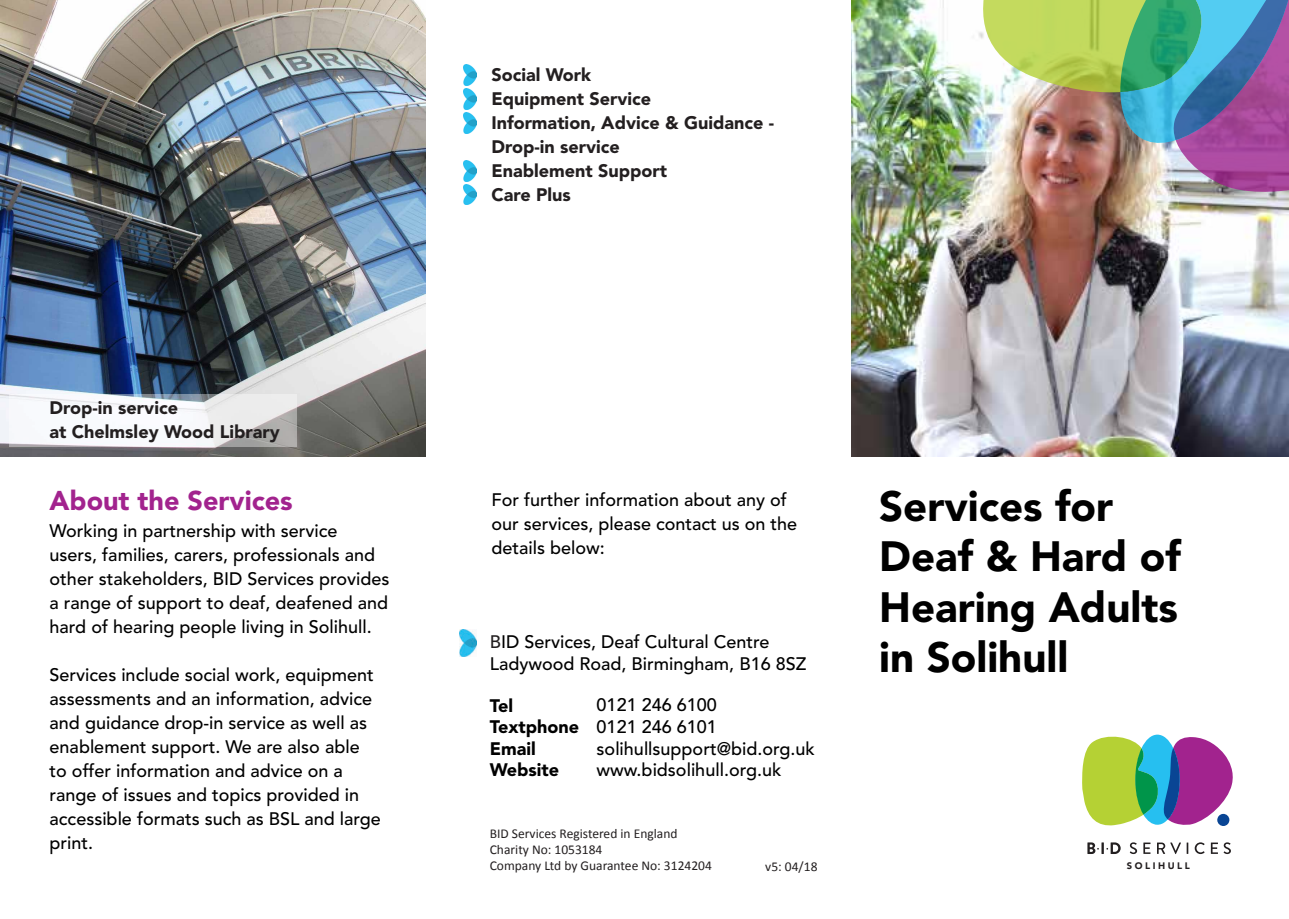
<style>
.page{position:relative;width:1289px;height:919px;background:#fff}
.page>*{position:absolute;margin:0;border:0;box-sizing:border-box;transform-origin:0 0}
.t1{font:900 42px/50.4px "Avenir LT Std";color:#000}
.t2{font:900 27px "Avenir LT Std";color:#a2238e}
.t3{font:500 18px/24px "Avenir LT Std";color:#000}
.t4{font:900 18px/24px "Avenir LT Std";color:#231f20}
.t5{font:900 18px "Avenir LT Std";color:#000}
.t6{font:13.5px "Calibri";color:#231f20}
.t7{font:900 9.3px "Avenir LT Std";letter-spacing:.275em;color:#231f20}
.s1{color:#231f20}
</style>
<div class="page">
<img style="left:0;top:0;width:425px;height:456px">
<svg style="left:9px;top:394px;width:288px;height:53px"></svg>
<svg style="left:1129px;top:842px;width:8px;height:12px"></svg>
<svg style="left:1143px;top:842px;width:7px;height:11px"></svg>
<svg style="left:1157px;top:842px;width:23px;height:12px"></svg>
<svg style="left:1186px;top:842px;width:2px;height:11px"></svg>
<svg style="left:1194px;top:842px;width:10px;height:12px"></svg>
<svg style="left:1210px;top:842px;width:7px;height:11px"></svg>
<svg style="left:1223px;top:842px;width:7px;height:12px"></svg>
<svg style="left:1087px;top:842px;width:33px;height:11px"></svg>
<svg style="left:1082px;top:734px;width:150px;height:92px;background:#969a8c"></svg>
<img style="left:851px;top:0;width:436px;height:456px">
<img style="left:974px;top:0;width:314px;height:199px">
<img style="left:460px;top:629px;width:17px;height:27px">
<img style="left:463px;top:65px;width:14px;height:21px">
<img style="left:463px;top:89px;width:14px;height:21px">
<img style="left:463px;top:112px;width:14px;height:21px">
<img style="left:463px;top:160px;width:14px;height:21px">
<img style="left:463px;top:184px;width:14px;height:21px">
<p class="t4" style="left:50px;top:395px;width:130px">Drop-in service</p>
<p class="t4" style="left:50px;top:419px;width:231px">at Chelmsley Wood Library</p>
<p class="t2" style="left:50px;top:484px;width:244px">About the Services</p>
<p class="t3" style="left:50px;top:519px;width:341px">Working in partnership with service users, families, carers, professionals and other stakeholders, BID Services provides a range of support to deaf, deafened and hard of hearing people living in Solihull.</p>
<p class="t3" style="left:50px;top:663px;width:333px">Services include social work, equipment assessments and an information, advice and guidance drop-in service as well as enablement support. We are also able to offer information and advice on a range of issues and topics provided in accessible formats such as BSL and large print.</p>
<p class="t4" style="left:491px;top:63px;width:101px">Social Work</p>
<p class="t4" style="left:491px;top:87px;width:161px">Equipment Service</p>
<p class="t4" style="left:491px;top:111px;width:284px">Information, Advice &amp; Guidance -<br>Drop-in service</p>
<p class="t4" style="left:491px;top:159px;width:177px">Enablement Support</p>
<p class="t4" style="left:491px;top:183px;width:81px">Care Plus</p>
<p class="t3" style="left:491px;top:488px;width:307px">For further information about any of our services, please contact us on the details below:</p>
<p class="t3" style="left:490px;top:630px;width:281px"><span class="s1">B</span>ID Services, Deaf Cultural Centre</p>
<p class="t3" style="left:490px;top:652px;width:318px">Ladywood Road, Birmingham, B16 8SZ</p>
<p class="t5" style="left:490px;top:694px;width:25px">Tel</p>
<p class="t5" style="left:490px;top:716px;width:91px">Textphone</p>
<p class="t5" style="left:490px;top:737px;width:48px">Email</p>
<p class="t5" style="left:490px;top:759px;width:71px">Website</p>
<p class="t3" style="left:596px;top:693px;width:122px">0121 246 6100</p>
<p class="t3" style="left:596px;top:715px;width:122px">0121 246 6101</p>
<p class="t3" style="left:596px;top:736px;width:220px">solihullsupport@bid.org.uk</p>
<p class="t3" style="left:596px;top:758px;width:186px">www.bidsolihull.org.uk</p>
<p class="t6" style="left:490px;top:824px;width:189px">BID Services Registered in England</p>
<p class="t6" style="left:490px;top:840px;width:114px">Charity No: 1053184</p>
<p class="t6" style="left:490px;top:857px;width:224px">Company Ltd by Guarantee No: 3124204</p>
<p class="t6" style="left:765px;top:857px;width:54px">v5: 04/18</p>
<p class="t1" style="left:879px;top:481px;width:303px">Services for<br>Deaf &amp; Hard of<br>Hearing Adults</p>
<p class="t1" style="left:879px;top:632px;width:191px">in Solihull</p>
<p class="t7" style="left:1126px;top:860px;width:65px">SOLIHULL</p>
</div>
